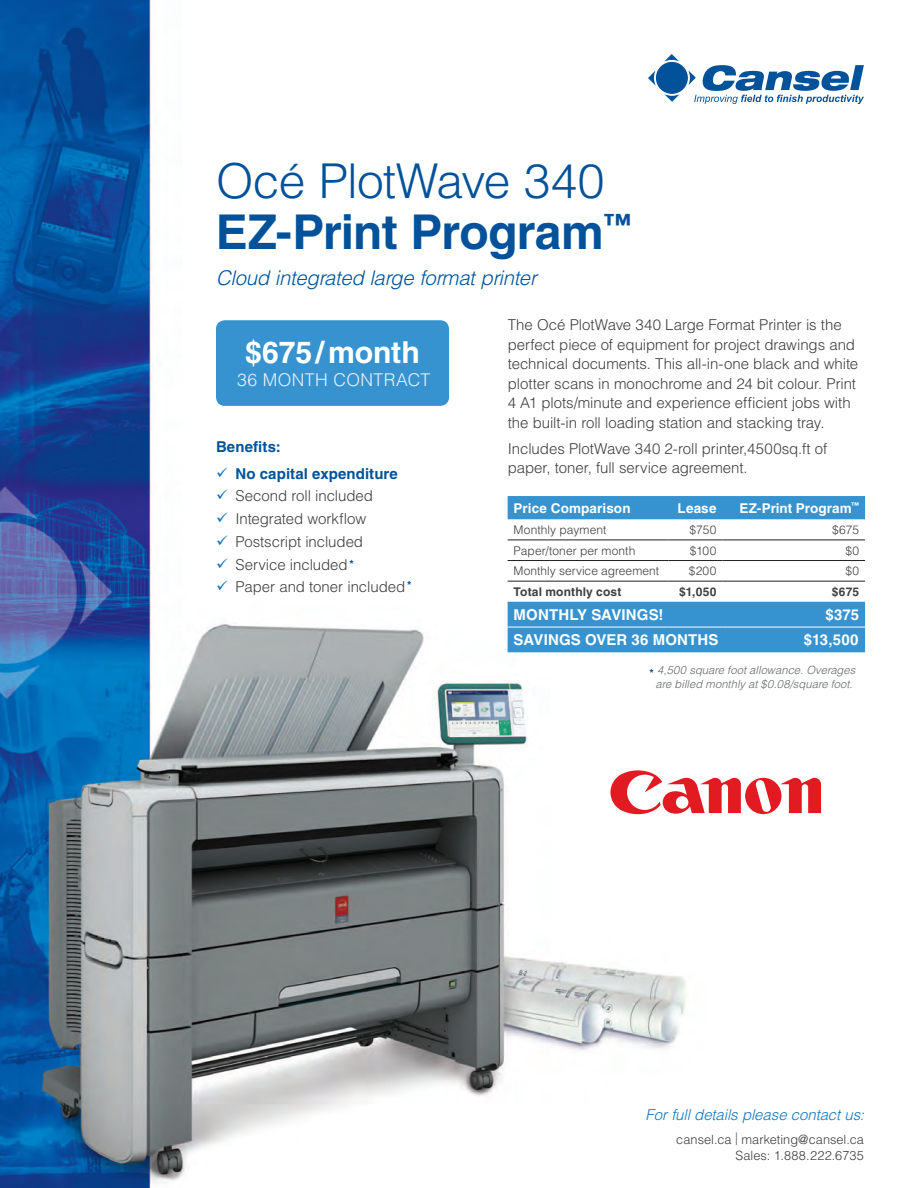
<style>
.page{position:relative;width:918px;height:1188px;background:#fff}
.page>*{position:absolute;margin:0;border:0;box-sizing:border-box;transform-origin:0 0}
.Header_One{font:700 48px/51px "Helvetica LT Std";letter-spacing:-.015em;color:#01529a}
.Larger_Pull_Quote{font:700 30.15px "Helvetica LT Std";letter-spacing:-.005em;color:#fff}
.Pull_Quote{font:italic 300 20.25px "Helvetica LT Std";letter-spacing:-.01em;color:#01529a}
.Pull_Quote-2{font:300 17.55px "Helvetica LT Std";letter-spacing:.025em;color:#eaf1f9}
.Body{font:300 15px/19.5px "Helvetica LT Std";letter-spacing:-.005em;color:#3e3e3f}
.Table_Header_-_small{font:700 15px "Helvetica LT Std";letter-spacing:.01em;color:#fff}
.mice_type{font:italic 300 15px "Helvetica LT Std";letter-spacing:-.005em;color:#1074bc}
.Body-2{font:700 15px "Helvetica LT Std";letter-spacing:.01em;color:#01529a}
.Table_Header_-_small-2{font:700 13.5px "Helvetica LT Std";letter-spacing:.005em;color:#fff}
.t1{font:300 12.75px "Helvetica LT Std";letter-spacing:.005em;color:#3e3e3f}
.Table_Body_-_small{font:300 12px "Helvetica LT Std";letter-spacing:.005em;color:#3e3e3f}
.Table_Body_-_small-2{font:700 12px "Helvetica LT Std";letter-spacing:.015em;color:#3e3e3f}
.mice_type-2{font:italic 300 11.25px/13.5px "Helvetica LT Std";letter-spacing:.005em;color:#646769;text-align:center}
.s1{font-weight:300}
.s2{font-weight:700;font-size:11.25px;color:#01529a}
.s3{font-weight:700;font-style:normal;color:#01529a}
.s4{color:#606063}
</style>
<div class="page">
<img style="left:0;top:0;width:866px;height:1188px">
<div style="left:216px;top:320px;width:233px;height:86px;background:#3793d0;border-radius:9px"></div>
<svg style="left:610px;top:770px;width:211px;height:44px"></svg>
<svg style="left:508px;top:496px;width:357px;height:156px"></svg>
<hr style="left:508px;top:540px;width:161px;height:1px;background:#231f20">
<hr style="left:669px;top:540px;width:54px;height:1px;background:#231f20">
<hr style="left:723px;top:540px;width:142px;height:1px;background:#231f20">
<hr style="left:508px;top:560px;width:161px;height:1px;background:#231f20">
<hr style="left:669px;top:560px;width:54px;height:1px;background:#231f20">
<hr style="left:723px;top:560px;width:142px;height:1px;background:#231f20">
<hr style="left:508px;top:581px;width:161px;height:1px;background:#231f20">
<hr style="left:669px;top:581px;width:54px;height:1px;background:#231f20">
<hr style="left:723px;top:581px;width:142px;height:1px;background:#231f20">
<hr style="left:508px;top:627px;width:161px;height:1px;background:#fff">
<hr style="left:669px;top:627px;width:54px;height:1px;background:#fff">
<hr style="left:723px;top:627px;width:142px;height:1px;background:#fff">
<div style="left:656px;top:62px;width:32px;height:32px;background:#01529a;border-radius:50%"></div>
<svg style="left:664px;top:94px;width:16px;height:8px"></svg>
<svg style="left:664px;top:54px;width:15px;height:8px"></svg>
<svg style="left:648px;top:70px;width:8px;height:16px"></svg>
<svg style="left:688px;top:65px;width:176px;height:39px"></svg>
<svg style="left:217px;top:467px;width:10px;height:10px"></svg>
<svg style="left:217px;top:490px;width:10px;height:10px"></svg>
<svg style="left:217px;top:513px;width:10px;height:9px"></svg>
<svg style="left:217px;top:535px;width:10px;height:10px"></svg>
<svg style="left:217px;top:558px;width:10px;height:10px"></svg>
<svg style="left:217px;top:581px;width:10px;height:10px"></svg>
<p class="Header_One" style="left:216px;top:155px;width:417px"><span class="s1">Océ PlotWave 340<br></span>EZ-Print Program<sup>™</sup></p>
<p class="Pull_Quote" style="left:216px;top:265px;width:322px">Cloud integrated large format printer</p>
<p class="Body" style="left:508px;top:315px;width:352px">The Océ PlotWave 340 Large Format Printer is the perfect piece of equipment for project drawings and technical documents. This all-in-one black and white plotter scans in monochrome and 24 bit colour. Print 4 A1 plots/minute and experience efficient jobs with the built-in roll loading station and stacking tray.</p>
<p class="Body" style="left:508px;top:439px;width:321px">Includes PlotWave 340 2-roll printer,4500sq.ft of paper, toner, full service agreement.</p>
<p class="Larger_Pull_Quote" style="left:245px;top:334px;width:176px">$675/month</p>
<p class="Pull_Quote-2" style="left:237px;top:368px;width:195px">36 MONTH CONTRACT</p>
<p class="Body-2" style="left:216px;top:438px;width:66px">Benefits:</p>
<p class="Body-2" style="left:236px;top:464px;width:164px">No capital expenditure</p>
<p class="Body" style="left:236px;top:486px;width:139px">Second roll included</p>
<p class="Body" style="left:236px;top:509px;width:132px">Integrated workflow</p>
<p class="Body" style="left:236px;top:532px;width:129px">Postscript included</p>
<p class="Body" style="left:236px;top:554px;width:120px">Service included <span class="s2">*</span></p>
<p class="Body" style="left:236px;top:577px;width:178px">Paper and toner included <sup>*</sup></p>
<p class="Table_Header_-_small-2" style="left:514px;top:500px;width:119px">Price Comparison</p>
<p class="Table_Header_-_small-2" style="left:678px;top:500px;width:40px">Lease</p>
<p class="Table_Header_-_small-2" style="left:739px;top:500px;width:121px">EZ-Print Program<sup>™</sup></p>
<p class="Table_Body_-_small" style="left:514px;top:522px;width:94px">Monthly payment</p>
<p class="Table_Body_-_small" style="left:690px;top:522px;width:28px">$750</p>
<p class="Table_Body_-_small" style="left:832px;top:522px;width:28px">$675</p>
<p class="Table_Body_-_small" style="left:514px;top:543px;width:123px">Paper/toner per month</p>
<p class="Table_Body_-_small" style="left:690px;top:543px;width:28px">$100</p>
<p class="Table_Body_-_small" style="left:845px;top:543px;width:15px">$0</p>
<p class="Table_Body_-_small" style="left:514px;top:563px;width:147px">Monthly service agreement</p>
<p class="Table_Body_-_small" style="left:689px;top:563px;width:29px">$200</p>
<p class="Table_Body_-_small" style="left:845px;top:563px;width:15px">$0</p>
<p class="Table_Body_-_small-2" style="left:514px;top:584px;width:109px">Total monthly cost</p>
<p class="Table_Body_-_small-2" style="left:679px;top:584px;width:39px">$1,050</p>
<p class="Table_Body_-_small-2" style="left:832px;top:584px;width:29px">$675</p>
<p class="Table_Header_-_small" style="left:514px;top:605px;width:151px">MONTHLY SAVINGS!</p>
<p class="Table_Header_-_small" style="left:825px;top:605px;width:35px">$375</p>
<p class="Table_Header_-_small" style="left:514px;top:631px;width:206px">SAVINGS OVER 36 MONTHS</p>
<p class="Table_Header_-_small" style="left:804px;top:631px;width:56px">$13,500</p>
<p class="mice_type-2" style="left:650px;top:663px;width:207px"><span class="s3">*</span> 4,500 square foot allowance. Overages are billed monthly at $0.08/square foot.</p>
<p class="mice_type" style="left:646px;top:1105px;width:220px">For full details please contact us:</p>
<p class="t1" style="left:676px;top:1131px;width:189px">cansel.ca <span class="s4">|</span> marketing@cansel.ca</p>
<p class="t1" style="left:736px;top:1148px;width:130px">Sales: 1.888.222.6735</p>
</div>
